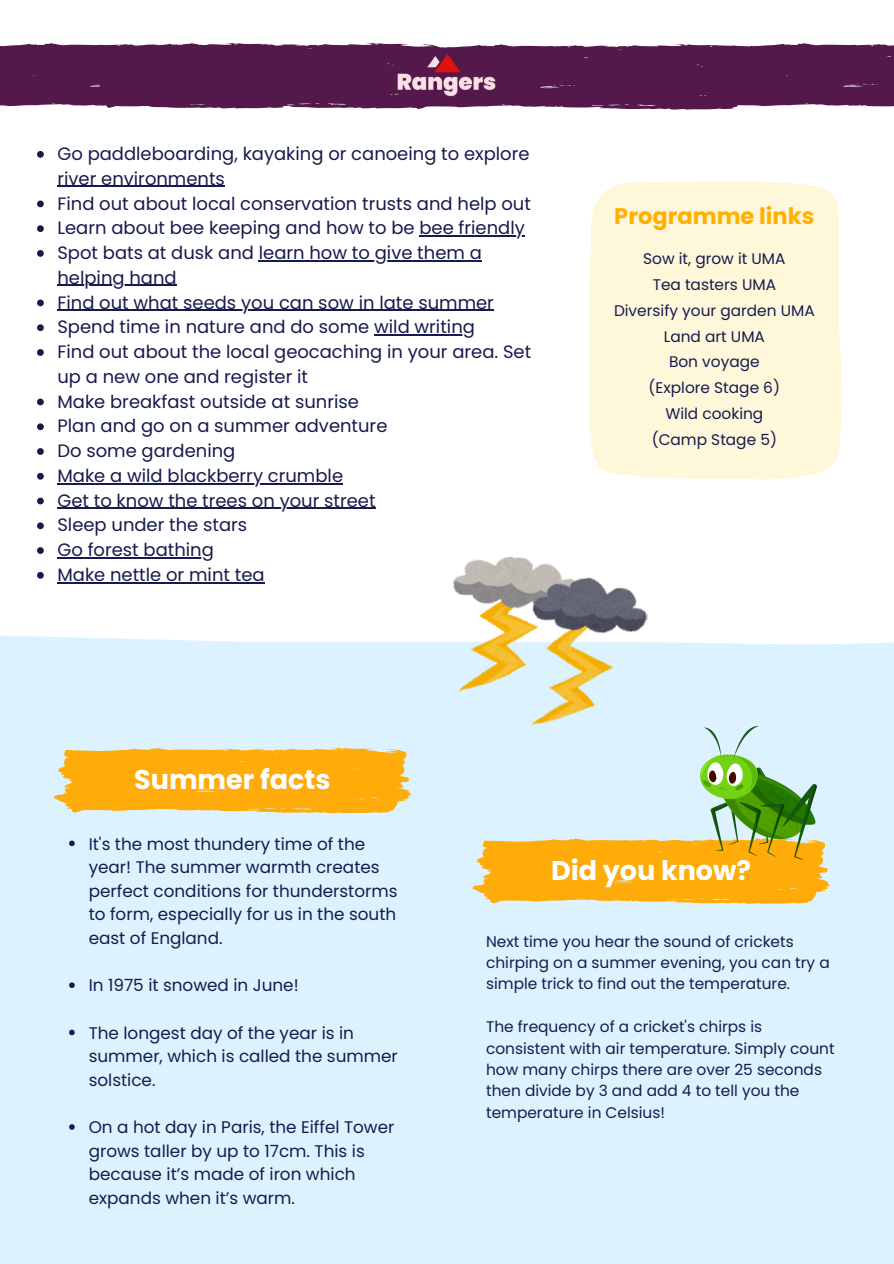
<style>
.page{position:relative;width:894px;height:1264px;background:#fff}
.page>*{position:absolute;margin:0;border:0;box-sizing:border-box;transform-origin:0 0}
.t1{font:700 27px "Poppins";color:#fff}
.t2{font:700 22.65px "Poppins";color:#ffb000}
.t3{font:18px/24.8px "Poppins";color:#161b4e}
.t4{font:16.8px/23.7px "Poppins";color:#161b4e}
.t5{font:15.3px/21.3px "Poppins";color:#161b4e}
</style>
<div class="page">
<div style="left:589px;top:181px;width:253px;height:299px;background:#fff7da"></div>
<svg style="left:0;top:43px;width:893px;height:67px;background:#652d5b"></svg>
<div style="left:0;top:1040px;width:893px;height:223px;background:#dcf3ff"></div>
<div style="left:0;top:635px;width:893px;height:405px;background:#dcf3ff"></div>
<svg style="left:472px;top:838px;width:357px;height:66px;background:#fab427"></svg>
<img style="left:700px;top:726px;width:116px;height:133px">
<svg style="left:54px;top:747px;width:356px;height:66px;background:#fab426"></svg>
<img style="left:444px;top:556px;width:206px;height:176px">
<svg style="left:69px;top:840px;width:6px;height:6px"></svg>
<svg style="left:69px;top:982px;width:6px;height:6px"></svg>
<svg style="left:69px;top:1029px;width:6px;height:6px"></svg>
<svg style="left:69px;top:1124px;width:6px;height:5px"></svg>
<svg style="left:37px;top:151px;width:7px;height:7px"></svg>
<hr style="left:57px;top:186px;width:168px;height:1px;background:#161b4e">
<svg style="left:37px;top:200px;width:7px;height:7px"></svg>
<svg style="left:37px;top:225px;width:7px;height:7px"></svg>
<hr style="left:419px;top:235px;width:105px;height:1px;background:#161b4e">
<svg style="left:37px;top:250px;width:7px;height:7px"></svg>
<hr style="left:259px;top:260px;width:222px;height:1px;background:#161b4e">
<hr style="left:57px;top:285px;width:119px;height:1px;background:#161b4e">
<svg style="left:37px;top:299px;width:7px;height:7px"></svg>
<hr style="left:57px;top:310px;width:437px;height:1px;background:#161b4e">
<svg style="left:37px;top:324px;width:7px;height:7px"></svg>
<hr style="left:374px;top:334px;width:101px;height:1px;background:#161b4e">
<svg style="left:37px;top:349px;width:7px;height:7px"></svg>
<svg style="left:37px;top:398px;width:7px;height:7px"></svg>
<svg style="left:37px;top:423px;width:7px;height:7px"></svg>
<svg style="left:37px;top:448px;width:7px;height:7px"></svg>
<svg style="left:37px;top:473px;width:7px;height:6px"></svg>
<hr style="left:57px;top:483px;width:286px;height:1px;background:#161b4e">
<svg style="left:37px;top:497px;width:7px;height:7px"></svg>
<hr style="left:57px;top:508px;width:318px;height:1px;background:#161b4e">
<svg style="left:37px;top:522px;width:7px;height:7px"></svg>
<svg style="left:37px;top:547px;width:7px;height:7px"></svg>
<hr style="left:57px;top:557px;width:157px;height:1px;background:#161b4e">
<svg style="left:37px;top:572px;width:7px;height:6px"></svg>
<hr style="left:57px;top:582px;width:207px;height:1px;background:#161b4e">
<p class="t3" style="left:57px;top:141px;width:473px">Go paddleboarding, kayaking or canoeing to explore river environments</p>
<p class="t3" style="left:57px;top:191px;width:475px">Find out about local conservation trusts and help out</p>
<p class="t3" style="left:57px;top:215px;width:469px">Learn about bee keeping and how to be bee friendly</p>
<p class="t3" style="left:57px;top:240px;width:426px">Spot bats at dusk and learn how to give them a</p>
<p class="t3" style="left:57px;top:265px;width:438px">helping hand<br>Find out what seeds you can sow in late summer<br>Spend time in nature and do some wild writing</p>
<p class="t3" style="left:57px;top:339px;width:475px">Find out about the local geocaching in your area. Set</p>
<p class="t3" style="left:57px;top:364px;width:303px">up a new one and register it<br>Make breakfast outside at sunrise</p>
<p class="t3" style="left:57px;top:413px;width:331px">Plan and go on a summer adventure</p>
<p class="t3" style="left:57px;top:438px;width:179px">Do some gardening</p>
<p class="t3" style="left:57px;top:463px;width:287px">Make a wild blackberry crumble</p>
<p class="t3" style="left:57px;top:488px;width:319px">Get to know the trees on your street</p>
<p class="t3" style="left:57px;top:512px;width:191px">Sleep under the stars</p>
<p class="t3" style="left:57px;top:537px;width:158px">Go forest bathing</p>
<p class="t3" style="left:57px;top:562px;width:209px">Make nettle or mint tea</p>
<p class="t1" style="left:134px;top:760px;width:198px">Summer facts</p>
<p class="t2" style="left:614px;top:200px;width:201px">Programme links</p>
<p class="t5" style="left:643px;top:248px;width:144px">Sow it, grow it UMA</p>
<p class="t5" style="left:652px;top:274px;width:125px">Tea tasters UMA</p>
<p class="t5" style="left:613px;top:300px;width:202px">Diversify your garden UMA</p>
<p class="t5" style="left:663px;top:325px;width:103px">Land art UMA</p>
<h2 class="t5" style="left:668px;top:351px;width:92px">Bon voyage</h2>
<p class="t5" style="left:648px;top:377px;width:133px">(Explore Stage 6)</p>
<p class="t5" style="left:665px;top:403px;width:99px">Wild cooking</p>
<p class="t5" style="left:651px;top:429px;width:127px">(Camp Stage 5)</p>
<p class="t4" style="left:89px;top:831px;width:310px">It's the most thundery time of the year! The summer warmth creates perfect conditions for thunderstorms to form, especially for us in the south east of England.</p>
<p class="t4" style="left:89px;top:973px;width:211px">In 1975 it snowed in June!</p>
<p class="t4" style="left:89px;top:1020px;width:310px">The longest day of the year is in summer, which is called the summer solstice.</p>
<p class="t4" style="left:89px;top:1115px;width:307px">On a hot day in Paris, the Eiffel Tower grows taller by up to 17cm. This is because it’s made of iron which expands when it’s warm.</p>
<p class="t1" style="left:551px;top:851px;width:201px">Did you know?</p>
<h1 class="t5" style="left:486px;top:930px;width:345px">Next time you hear the sound of crickets chirping on a summer evening, you can try a simple trick to find out the temperature.</h1>
<p class="t5" style="left:486px;top:1016px;width:350px">The frequency of a cricket's chirps is consistent with air temperature. Simply count how many chirps there are over 25 seconds then divide by 3 and add 4 to tell you the temperature in Celsius!</p>
</div>
